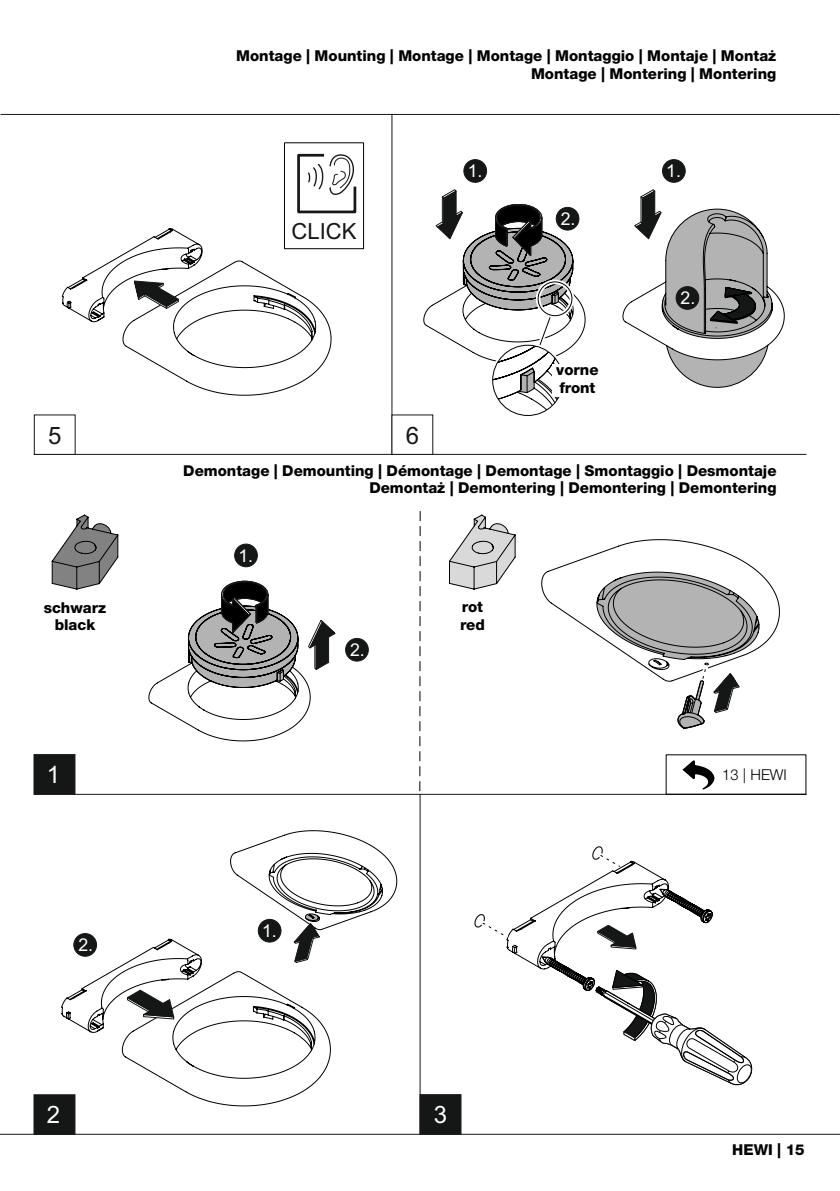
<style>
.page{position:relative;width:840px;height:1191px;background:#fff}
.page>*{position:absolute;margin:0;border:0;box-sizing:border-box;transform-origin:0 0}
.t1{font:24px "Arial";color:#fff}
.t2{font:24px "Arial";color:#151616}
.t3{font:22.2px "Arial";color:#151616}
.t4{font:17.6px "Arial";color:#fff}
.t5{font:800 15px/17.8px "Helvetica Neue LT Pro";color:#000;text-align:right}
.t6{font:300 15px "Helvetica Neue LT Pro";color:#000}
.s1{font-family:"Helvetica Neue"}
</style>
<div class="page">
<hr style="left:1px;top:114px;width:837px;height:1px;background:#151616">
<hr style="left:0;top:1133px;width:839px;height:1px;background:#151616">
<hr style="left:34px;top:454px;width:771px;height:1px;background:#151616">
<svg style="left:419px;top:511px;width:1px;height:283px"></svg>
<div style="left:33px;top:754px;width:42px;height:40px;background:#151616"></div>
<svg style="left:33px;top:1094px;width:42px;height:40px"></svg>
<hr style="left:34px;top:794px;width:771px;height:1px;background:#151616">
<div style="left:420px;top:1094px;width:41px;height:39px;background:#151616"></div>
<div style="left:284px;top:142px;width:80px;height:107px;border:1px solid #000"></div>
<svg style="left:297px;top:153px;width:60px;height:61px"></svg>
<hr style="left:391px;top:114px;width:1px;height:340px;background:#151616">
<svg style="left:61px;top:227px;width:271px;height:169px"></svg>
<svg style="left:134px;top:281px;width:45px;height:28px"></svg>
<svg style="left:34px;top:414px;width:42px;height:41px"></svg>
<div style="left:463px;top:159px;width:24px;height:24px;background:#151616;border:1px solid #151616;border-radius:50%"></div>
<svg style="left:622px;top:189px;width:162px;height:199px"></svg>
<div style="left:661px;top:159px;width:24px;height:24px;background:#151616;border:1px solid #151616;border-radius:50%"></div>
<svg style="left:391px;top:189px;width:194px;height:266px"></svg>
<svg style="left:148px;top:581px;width:187px;height:161px"></svg>
<div style="left:555px;top:207px;width:24px;height:23px;background:#151616;border:1px solid #151616;border-radius:50%"></div>
<div style="left:234px;top:543px;width:24px;height:24px;background:#151616;border:1px solid #151616;border-radius:50%"></div>
<div style="left:345px;top:638px;width:23px;height:23px;background:#151616;border:1px solid #151616;border-radius:50%"></div>
<svg style="left:541px;top:539px;width:239px;height:190px"></svg>
<hr style="left:419px;top:794px;width:1px;height:340px;background:#151616">
<svg style="left:449px;top:514px;width:67px;height:76px"></svg>
<svg style="left:230px;top:830px;width:167px;height:108px"></svg>
<svg style="left:60px;top:938px;width:271px;height:169px"></svg>
<svg style="left:127px;top:990px;width:47px;height:29px"></svg>
<svg style="left:474px;top:846px;width:278px;height:240px"></svg>
<div style="left:73px;top:933px;width:24px;height:23px;background:#151616;border:1px solid #151616;border-radius:50%"></div>
<svg style="left:51px;top:514px;width:68px;height:76px"></svg>
<svg style="left:682px;top:760px;width:32px;height:29px"></svg>
<p class="t5" style="left:236px;top:49px;width:541px">Montage | Mounting | Montage | Montage | Montaggio | Montaje | Montaż<br>Montage | Montering | Montering</p>
<p class="t4" style="left:467px;top:164px;width:16px">1.</p>
<p class="t4" style="left:666px;top:164px;width:16px">1.</p>
<h2 class="t3" style="left:291px;top:222px;width:67px">CLICK</h2>
<p class="t4" style="left:560px;top:212px;width:16px">2.</p>
<p class="t4" style="left:680px;top:291px;width:16px">2.</p>
<p class="t5" style="left:556px;top:363px;width:44px;text-align:left">vorne front</p>
<h1 class="t2" style="left:48px;top:426px;width:15px">5</h1>
<h1 class="t2" style="left:405px;top:426px;width:15px">6</h1>
<p class="t5" style="left:183px;top:463px;width:594px">Demontage | Demounting | Démontage | Demontage | Smontaggio | Desmontaje<br>Demontaż | Demontering | Demontering | Demontering</p>
<p class="t4" style="left:238px;top:549px;width:16px">1.</p>
<p class="t5" style="left:44px;top:600px;width:64px;text-align:center">schwarz black</p>
<p class="t5" style="left:460px;top:600px;width:26px;text-align:left">rot red</p>
<p class="t4" style="left:350px;top:643px;width:16px">2.</p>
<h1 class="t1" style="left:47px;top:765px;width:15px">1</h1>
<p class="t6" style="left:721px;top:769px;width:66px"><span class="s1">13</span> | HEWI</p>
<p class="t4" style="left:78px;top:938px;width:16px">2.</p>
<p class="t4" style="left:262px;top:924px;width:16px">1.</p>
<h1 class="t1" style="left:47px;top:1105px;width:15px">2</h1>
<h1 class="t1" style="left:433px;top:1105px;width:15px">3</h1>
<p class="t5" style="left:731px;top:1143px;width:74px">HEWI | 15</p>
</div>
